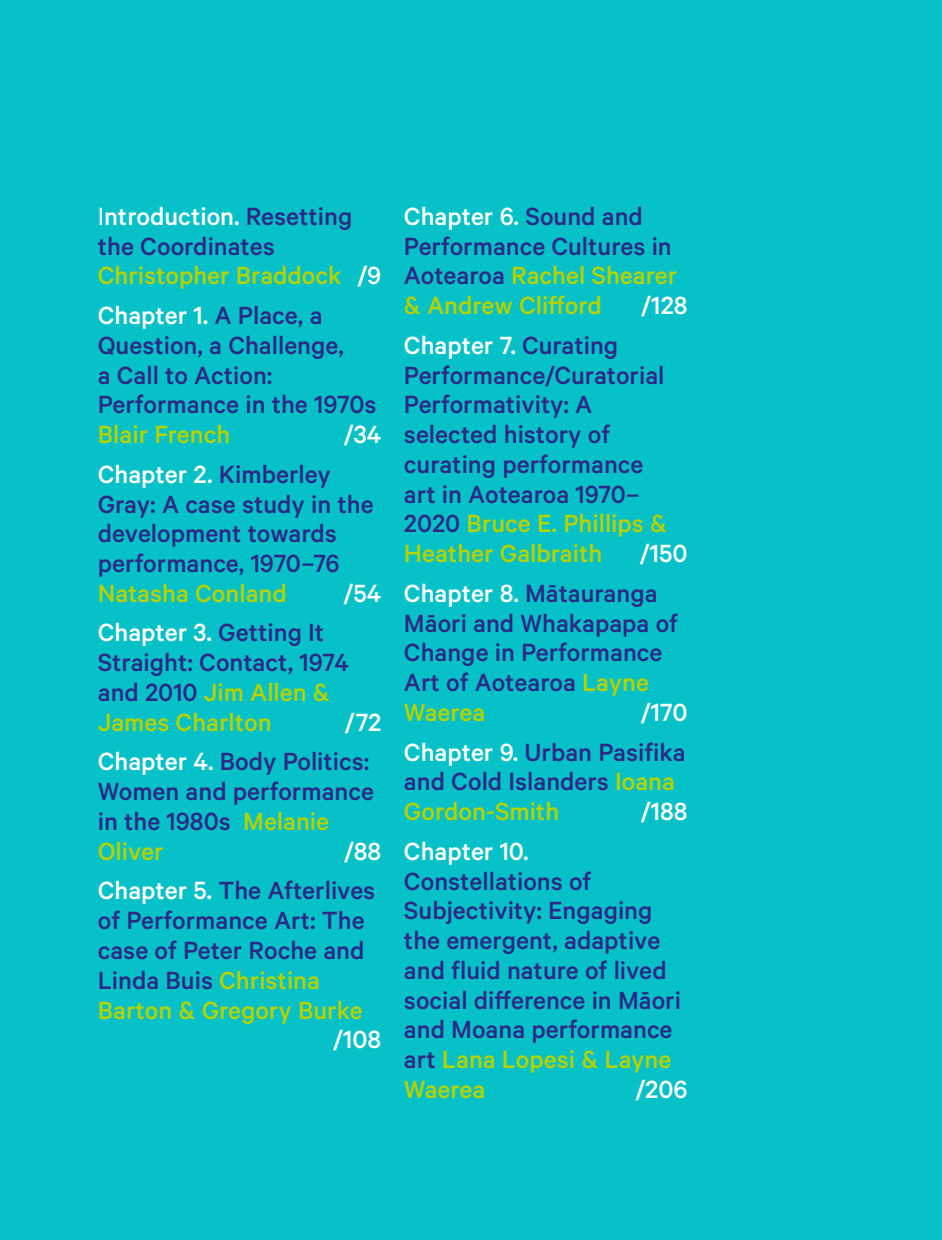
<style>
.page{position:relative;width:942px;height:1240px;background:#fff}
.page>*{position:absolute;margin:0;border:0;box-sizing:border-box;transform-origin:0 0}
.Contents1{font:500 28px/29.8px "Calibre";color:#2d2887}
.Contents1-2{font:500 28px "Calibre";color:#fff}
.Contents1-3{font:500 28px "Calibre";color:#b5d300}
.s1{font-weight:400;color:#fff}
.s2{color:#fff}
.s3{color:#b5d300}
</style>
<div class="page">
<div style="left:0;top:0;width:942px;height:1239px;background:#07c1c8"></div>
<p class="Contents1" style="left:98px;top:200px;width:285px"><span class="s1">I</span><span class="s2">ntroduction.</span> Resetting the Coordinates<br><span class="s3">Christopher Braddock</span> <span class="s2">/9</span></p>
<p class="Contents1" style="left:98px;top:299px;width:280px"><span class="s2">Chapter 1.</span> A Place, a<br>Question, a Challenge,<br>a Call to Action:<br>Performance in the 1970s<br><span class="s3">Blair French</span></p>
<p class="Contents1-2" style="left:344px;top:418px;width:39px">/34</p>
<p class="Contents1" style="left:98px;top:458px;width:277px"><span class="s2">Chapter 2.</span> Kimberley<br>Gray: A case study in the development towards performance, 1970–76<br><span class="s3">Natasha Conland</span></p>
<p class="Contents1-2" style="left:343px;top:576px;width:39px">/54</p>
<p class="Contents1" style="left:98px;top:617px;width:252px"><span class="s2">Chapter 3.</span> Getting It<br>Straight: Contact, 1974 and 2010 <span class="s3">Jim Allen &amp;<br>James Charlton</span></p>
<p class="Contents1-2" style="left:345px;top:705px;width:38px">/72</p>
<p class="Contents1" style="left:98px;top:746px;width:278px"><span class="s2">Chapter 4.</span> Body Politics:<br>Women and performance in the 1980s <span class="s3">Melanie<br>Oliver</span></p>
<p class="Contents1-2" style="left:344px;top:834px;width:39px">/88</p>
<p class="Contents1" style="left:98px;top:875px;width:279px"><span class="s2">Chapter 5.</span> The Afterlives</p>
<p class="Contents1" style="left:98px;top:904px;width:268px">of Performance Art: The</p>
<p class="Contents1" style="left:98px;top:934px;width:268px">case of Peter Roche and</p>
<p class="Contents1" style="left:98px;top:964px;width:224px">Linda Buis <span class="s3">Christina</span></p>
<p class="Contents1-3" style="left:98px;top:993px;width:266px">Barton &amp; Gregory Burke</p>
<p class="Contents1-2" style="left:333px;top:1023px;width:50px">/108</p>
<p class="Contents1" style="left:404px;top:200px;width:275px"><span class="s2">Chapter 6.</span> Sound and<br>Performance Cultures in<br>Aotearoa <span class="s3">Rachel Shearer &amp; Andrew Clifford</span></p>
<p class="Contents1-2" style="left:641px;top:289px;width:48px">/128</p>
<p class="Contents1" style="left:404px;top:329px;width:264px"><span class="s2">Chapter 7.</span> Curating<br>Performance/Curatorial<br>Performativity: A selected history of curating performance art in Aotearoa 1970–<br>2020 <span class="s3">Bruce E. Phillips &amp;<br>Heather Galbraith</span></p>
<p class="Contents1-2" style="left:640px;top:537px;width:49px">/150</p>
<p class="Contents1" style="left:404px;top:577px;width:276px"><span class="s2">Chapter 8.</span> Mātauranga<br>Māori and Whakapapa of<br>Change in Performance<br>Art of Aotearoa <span class="s3">Layne<br>Waerea</span></p>
<p class="Contents1-2" style="left:641px;top:695px;width:48px">/170</p>
<p class="Contents1" style="left:404px;top:736px;width:283px"><span class="s2">Chapter 9.</span> Urban Pasifika and Cold Islanders <span class="s3">Ioana<br>Gordon-Smith</span></p>
<p class="Contents1-2" style="left:641px;top:795px;width:48px">/188</p>
<p class="Contents1" style="left:404px;top:835px;width:278px"><span class="s2">Chapter 10.<br></span>Constellations of<br>Subjectivity: Engaging the emergent, adaptive and fluid nature of lived social difference in Māori and Moana performance art <span class="s3">Lana Lopesi &amp; Layne<br>Waerea</span></p>
<p class="Contents1-2" style="left:635px;top:1072px;width:54px">/206</p>
</div>
